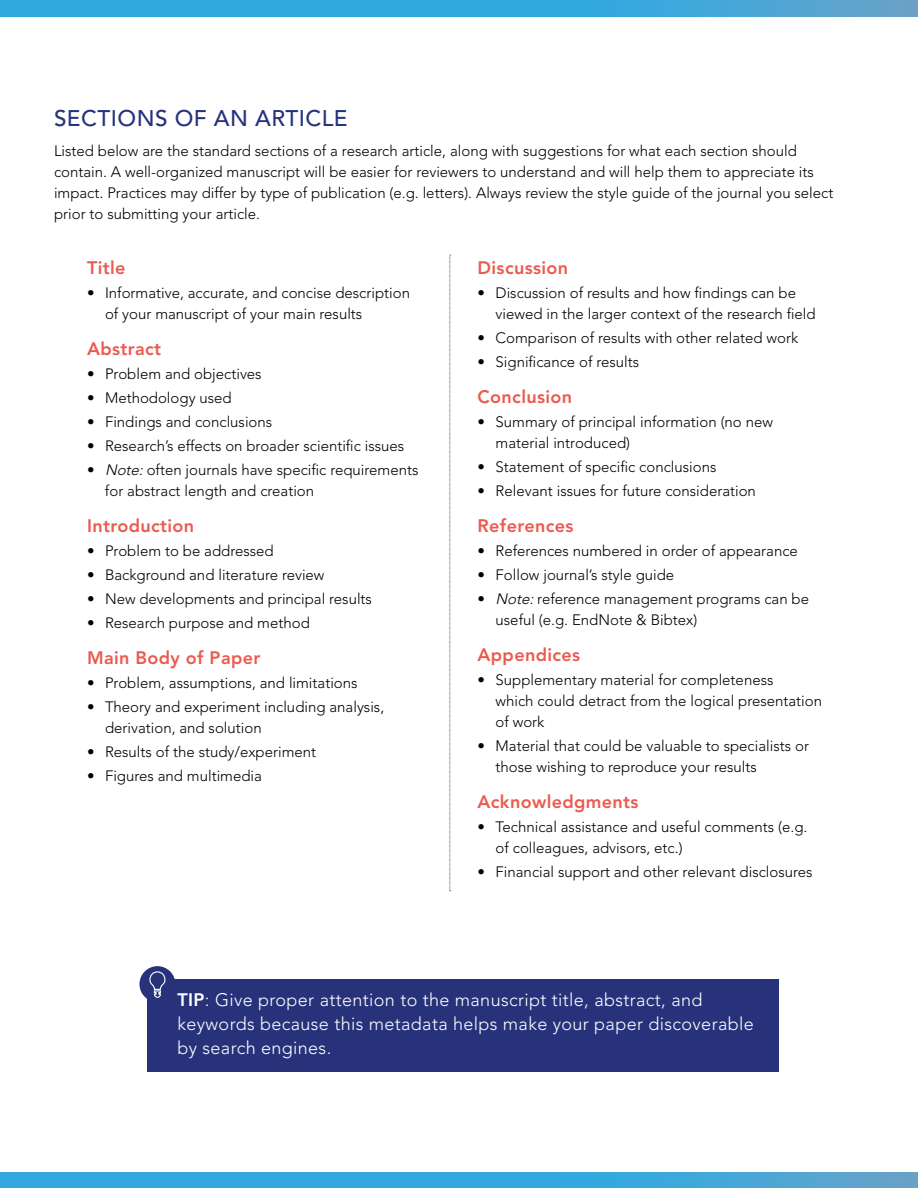
<style>
.page{position:relative;width:918px;height:1188px;background:#fff}
.page>*{position:absolute;margin:0;border:0;box-sizing:border-box;transform-origin:0 0}
.t1{font:500 22.5px "Avenir LT Std";letter-spacing:.02em;color:#25347b}
.t2{font:300 18px/24px "Avenir LT Std";letter-spacing:.02em;color:#fff}
.t3{font:800 18px "Avenir LT Std";letter-spacing:.02em;color:#eb5a4f}
.t4{font:300 15px/21px "Avenir LT Std";color:#000}
.s1{font-style:italic}
.s2{font-weight:800}
</style>
<div class="page">
<svg style="left:450px;top:255px;width:1px;height:637px"></svg>
<svg style="left:0;top:0;width:918px;height:16px;background:#3aa7dc"></svg>
<svg style="left:0;top:1172px;width:918px;height:16px;background:#3aa7dc"></svg>
<div style="left:147px;top:980px;width:632px;height:92px;background:#27327b"></div>
<div style="left:139px;top:966px;width:36px;height:36px;background:#27327b;border-radius:50%"></div>
<svg style="left:149px;top:971px;width:17px;height:27px"></svg>
<h1 class="t1" style="left:54px;top:105px;width:295px">SECTIONS OF AN ARTICLE</h1>
<p class="t4" style="left:54px;top:141px;width:781px">Listed below are the standard sections of a research article, along with suggestions for what each section should contain. A well-organized manuscript will be easier for reviewers to understand and will help them to appreciate its impact. Practices may differ by type of publication (e.g. letters). Always review the style guide of the journal you select prior to submitting your article.</p>
<p class="t3" style="left:87px;top:257px;width:40px">Title</p>
<p class="t4" style="left:105px;top:283px;width:307px;text-indent:-18px">• Informative, accurate, and concise description of your manuscript of your main results</p>
<p class="t3" style="left:87px;top:338px;width:76px">Abstract</p>
<p class="t4" style="left:87px;top:364px;width:176px">• Problem and objectives</p>
<p class="t4" style="left:87px;top:388px;width:146px">• Methodology used</p>
<p class="t4" style="left:87px;top:412px;width:187px">• Findings and conclusions</p>
<p class="t4" style="left:87px;top:436px;width:319px">• Research’s effects on broader scientific issues</p>
<p class="t4" style="left:105px;top:460px;width:315px;text-indent:-18px">• <span class="s1">Note:</span>often journals have specific requirements for abstract length and creation</p>
<p class="t3" style="left:87px;top:515px;width:109px">Introduction</p>
<p class="t4" style="left:87px;top:541px;width:188px">• Problem to be addressed</p>
<p class="t4" style="left:87px;top:565px;width:239px">• Background and literature review</p>
<p class="t4" style="left:87px;top:589px;width:287px">• New developments and principal results</p>
<p class="t4" style="left:87px;top:613px;width:224px">• Research purpose and method</p>
<p class="t3" style="left:87px;top:647px;width:175px">Main Body of Paper</p>
<p class="t4" style="left:87px;top:673px;width:272px">• Problem, assumptions, and limitations</p>
<p class="t4" style="left:105px;top:697px;width:281px;text-indent:-18px">• Theory and experiment including analysis, derivation, and solution</p>
<p class="t4" style="left:87px;top:742px;width:231px">• Results of the study/experiment</p>
<p class="t4" style="left:87px;top:766px;width:176px">• Figures and multimedia</p>
<p class="t3" style="left:478px;top:257px;width:92px">Discussion</p>
<p class="t4" style="left:496px;top:283px;width:322px;text-indent:-18px">• Discussion of results and how findings can be viewed in the larger context of the research field</p>
<p class="t4" style="left:478px;top:328px;width:322px">• Comparison of results with other related work</p>
<p class="t4" style="left:478px;top:352px;width:163px">• Significance of results</p>
<p class="t3" style="left:478px;top:386px;width:96px">Conclusion</p>
<p class="t4" style="left:496px;top:412px;width:279px;text-indent:-18px">• Summary of principal information (no new material introduced)</p>
<p class="t4" style="left:478px;top:457px;width:240px">• Statement of specific conclusions</p>
<p class="t4" style="left:478px;top:481px;width:280px">• Relevant issues for future consideration</p>
<p class="t3" style="left:478px;top:515px;width:97px">References</p>
<p class="t4" style="left:478px;top:541px;width:322px">• References numbered in order of appearance</p>
<p class="t4" style="left:478px;top:565px;width:198px">• Follow journal’s style guide</p>
<p class="t4" style="left:496px;top:589px;width:315px;text-indent:-18px">• <span class="s1">Note:</span>reference management programs can be useful (e.g. EndNote &amp; Bibtex)</p>
<p class="t3" style="left:478px;top:644px;width:104px">Appendices</p>
<p class="t4" style="left:496px;top:670px;width:328px;text-indent:-18px">• Supplementary material for completeness<br>which could detract from the logical presentation of work</p>
<p class="t4" style="left:496px;top:736px;width:315px;text-indent:-18px">• Material that could be valuable to specialists or those wishing to reproduce your results</p>
<p class="t3" style="left:478px;top:791px;width:163px">Acknowledgments</p>
<p class="t4" style="left:496px;top:817px;width:313px;text-indent:-18px">• Technical assistance and useful comments (e.g. of colleagues, advisors, etc.)</p>
<p class="t4" style="left:478px;top:862px;width:337px">• Financial support and other relevant disclosures</p>
<p class="t2" style="left:178px;top:988px;width:578px"><span class="s2">TIP</span>: Give proper attention to the manuscript title, abstract, and keywords because this metadata helps make your paper discoverable by search engines.</p>
</div>
